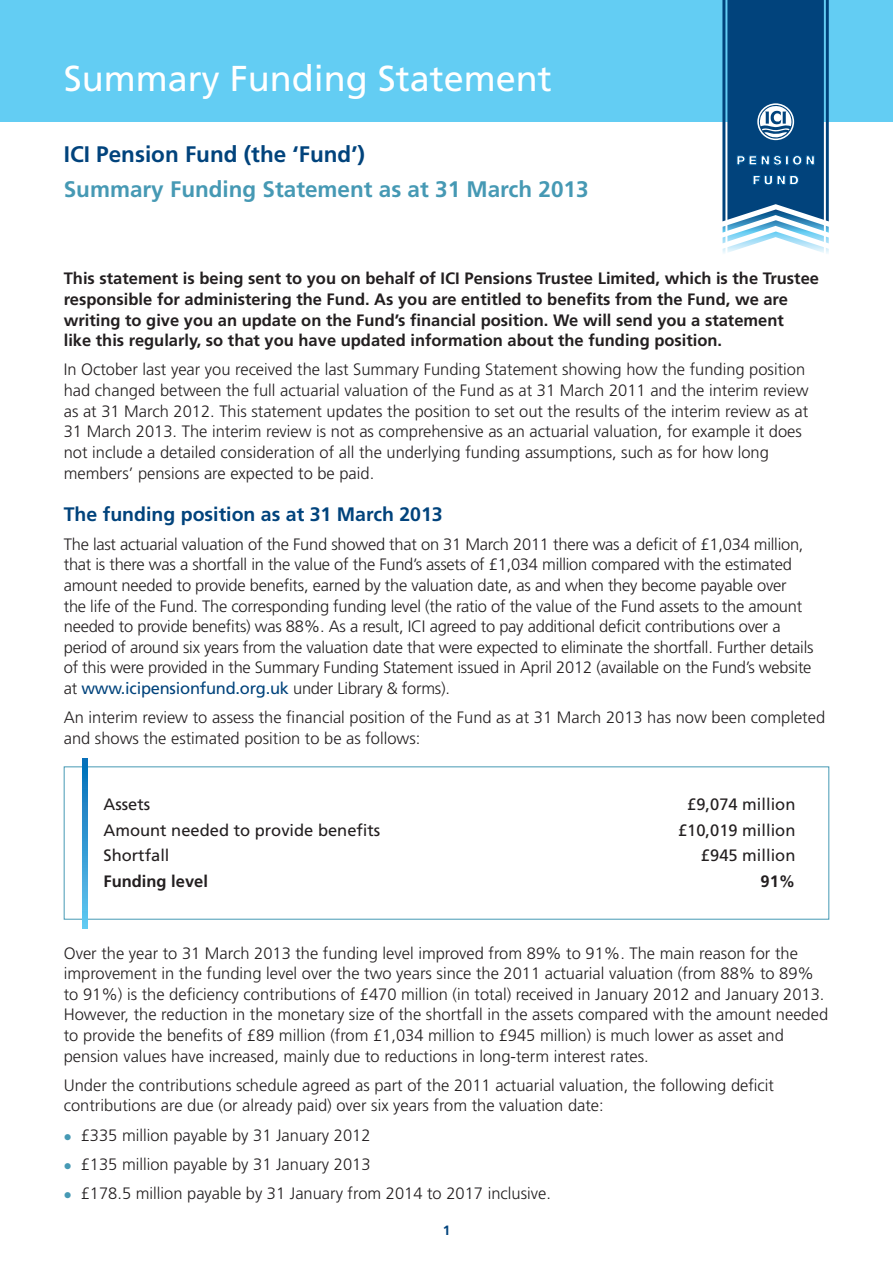
<style>
.page{position:relative;width:893px;height:1263px;background:#fff}
.page>*{position:absolute;margin:0;border:0;box-sizing:border-box;transform-origin:0 0}
.t1{font:36px "Frutiger LT Std";color:#fff}
.t2{font:700 22.5px "Frutiger LT Std";color:#4699b4}
.t3{font:700 22.5px "Frutiger LT Std";color:#01437c}
.t4{font:700 19.5px "Frutiger LT Std";color:#01437c}
.t5{font:300 16.5px/20.7px "Frutiger LT Std";color:#231f20}
.t6{font:700 16.5px/20.7px "Frutiger LT Std";color:#231f20}
.t7{font:16.5px "Frutiger LT Std";color:#231f20}
.t8{font:700 13.5px "Frutiger LT Std";color:#01437c}
.s1{font-weight:400;color:#01437c}
.s2{color:#4699b4}
</style>
<div class="page">
<div style="left:0;top:0;width:893px;height:121px;background:#63cdf3"></div>
<svg style="left:722px;top:0;width:107px;height:254px;background:#2f6998"></svg>
<svg style="left:83px;top:758px;width:4px;height:170px"></svg>
<h1 class="t1" style="left:64px;top:57px;width:490px">Summary Funding Statement</h1>
<h2 class="t3" style="left:64px;top:141px;width:303px">ICI Pension Fund (the ‘Fund’)</h2>
<h2 class="t2" style="left:64px;top:176px;width:526px">Summary Funding Statement as at 31 March 2013</h2>
<p class="t6" style="left:64px;top:268px;width:757px">This statement is being sent to you on behalf of ICI Pensions Trustee Limited, which is the Trustee responsible for administering the Fund. As you are entitled to benefits from the Fund, we are writing to give you an update on the Fund’s financial position. We will send you a statement<br>like this regularly, so that you have updated information about the funding position.</p>
<p class="t5" style="left:64px;top:360px;width:746px">In October last year you received the last Summary Funding Statement showing how the funding position had changed between the full actuarial valuation of the Fund as at 31 March 2011 and the interim review as at 31 March 2012. This statement updates the position to set out the results of the interim review as at 31 March 2013. The interim review is not as comprehensive as an actuarial valuation, for example it does not include a detailed consideration of all the underlying funding assumptions, such as for how long members’ pensions are expected to be paid.</p>
<p class="t4" style="left:64px;top:502px;width:380px">The funding position as at 31 March 2013</p>
<p class="t5" style="left:64px;top:534px;width:751px">The last actuarial valuation of the Fund showed that on 31 March 2011 there was a deficit of £1,034 million, that is there was a shortfall in the value of the Fund’s assets of £1,034 million compared with the estimated amount needed to provide benefits, earned by the valuation date, as and when they become payable over<br>the life of the Fund. The corresponding funding level (the ratio of the value of the Fund assets to the amount needed to provide benefits) was 88%. As a result, ICI agreed to pay additional deficit contributions over a period of around six years from the valuation date that were expected to eliminate the shortfall. Further details of this were provided in the Summary Funding Statement issued in April 2012 (available on the Fund’s website at <span class="s1">www.icipensionfund.org.uk</span> under Library &amp; forms).</p>
<p class="t5" style="left:64px;top:707px;width:763px">An interim review to assess the financial position of the Fund as at 31 March 2013 has now been completed and shows the estimated position to be as follows:</p>
<p class="t7" style="left:103px;top:795px;width:48px">Assets</p>
<p class="t7" style="left:687px;top:795px;width:110px">£9,074 million</p>
<p class="t7" style="left:103px;top:820px;width:278px">Amount needed to provide benefits</p>
<p class="t7" style="left:678px;top:820px;width:119px">£10,019 million</p>
<p class="t7" style="left:103px;top:846px;width:68px">Shortfall</p>
<p class="t7" style="left:701px;top:846px;width:96px">£945 million</p>
<p class="t6" style="left:103px;top:870px;width:106px">Funding level</p>
<p class="t6" style="left:761px;top:870px;width:36px">91%</p>
<p class="t5" style="left:64px;top:943px;width:766px">Over the year to 31 March 2013 the funding level improved from 89% to 91%. The main reason for the improvement in the funding level over the two years since the 2011 actuarial valuation (from 88% to 89% to 91%) is the deficiency contributions of £470 million (in total) received in January 2012 and January 2013.<br>However, the reduction in the monetary size of the shortfall in the assets compared with the amount needed to provide the benefits of £89 million (from £1,034 million to £945 million) is much lower as asset and pension values have increased, mainly due to reductions in long-term interest rates.</p>
<p class="t5" style="left:64px;top:1075px;width:712px">Under the contributions schedule agreed as part of the 2011 actuarial valuation, the following deficit contributions are due (or already paid) over six years from the valuation date:</p>
<p class="t5" style="left:64px;top:1125px;width:308px"><span class="s2">●</span> £335 million payable by 31 January 2012</p>
<p class="t5" style="left:64px;top:1154px;width:308px"><span class="s2">●</span> £135 million payable by 31 January 2013</p>
<p class="t5" style="left:64px;top:1183px;width:489px"><span class="s2">●</span> £178.5 million payable by 31 January from 2014 to 2017 inclusive.</p>
<p class="t8" style="left:443px;top:1222px;width:9px">1</p>
</div>
